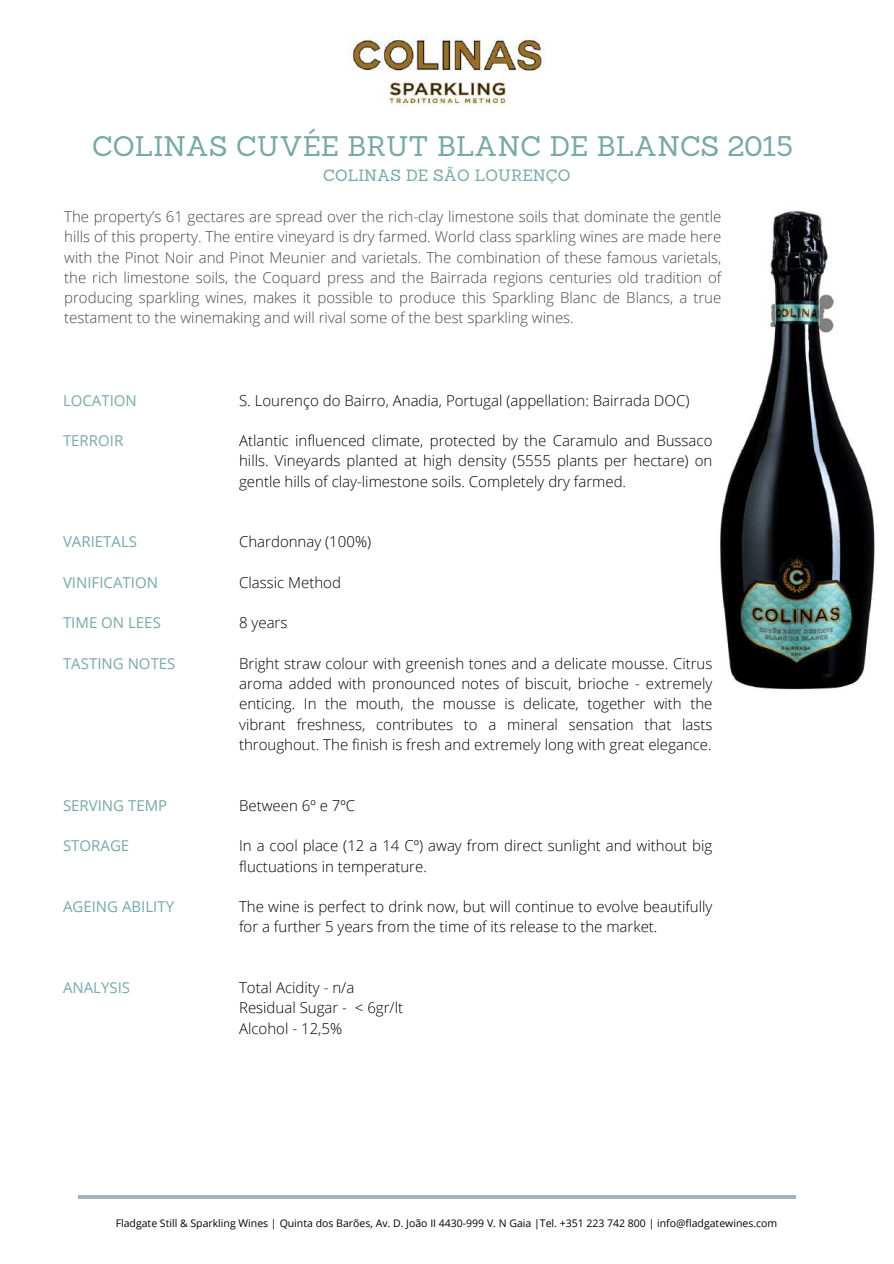
<style>
.page{position:relative;width:894px;height:1264px;background:#fff}
.page>*{position:absolute;margin:0;border:0;box-sizing:border-box;transform-origin:0 0}
.t1{font:27.6px "Sanchez";color:#78a8a8}
.t2{font:15.9px "Sanchez";color:#78a8a8}
.t3{font:300 15px/20.2px "Open Sans";color:#000}
.t4{font:300 15px/20.2px "Open Sans";color:#47474a;text-align:justify}
.t5{font:15px "Open Sans";color:#78a8a8}
.t6{font:10.5px "Open Sans";color:#000}
</style>
<div class="page">
<hr style="left:79px;top:1195px;width:716px;height:3px;background:#a3b2bf">
<img style="left:348px;top:35px;width:196px;height:71px">
<img style="left:720px;top:210px;width:155px;height:480px">
<h1 class="t1" style="left:92px;top:128px;width:701px">COLINAS CUVÉE BRUT BLANC DE BLANCS 2015</h1>
<p class="t2" style="left:323px;top:165px;width:249px">COLINAS DE SÃO LOURENÇO</p>
<p class="t4" style="left:64px;top:206px;width:658px">The property’s 61 gectares are spread over the rich-clay limestone soils that dominate the gentle hills of this property. The entire vineyard is dry farmed. World class sparkling wines are made here with the Pinot Noir and Pinot Meunier and varietals. The combination of these famous varietals, the rich limestone soils, the Coquard press and the Bairrada regions centuries old tradition of producing sparkling wines, makes it possible to produce this Sparkling Blanc de Blancs, a true testament to the winemaking and will rival some of the best sparkling wines.</p>
<p class="t5" style="left:63px;top:389px;width:75px">LOCATION</p>
<p class="t5" style="left:63px;top:430px;width:62px">TERROIR</p>
<p class="t3" style="left:239px;top:389px;width:451px">S. Lourenço do Bairro, Anadia, Portugal (appellation: Bairrada DOC)</p>
<p class="t3" style="left:239px;top:430px;width:474px;text-align:justify">Atlantic influenced climate, protected by the Caramulo and Bussaco hills. Vineyards planted at high density (5555 plants per hectare) on gentle hills of clay-limestone soils. Completely dry farmed.</p>
<p class="t5" style="left:63px;top:531px;width:75px">VARIETALS</p>
<p class="t5" style="left:63px;top:572px;width:96px">VINIFICATION</p>
<p class="t5" style="left:63px;top:612px;width:99px">TIME ON LEES</p>
<p class="t5" style="left:63px;top:653px;width:114px">TASTING NOTES</p>
<p class="t3" style="left:239px;top:531px;width:133px">Chardonnay (100%)</p>
<p class="t3" style="left:239px;top:572px;width:103px">Classic Method</p>
<p class="t3" style="left:239px;top:612px;width:50px">8 years</p>
<p class="t3" style="left:239px;top:653px;width:474px;text-align:justify">Bright straw colour with greenish tones and a delicate mousse. Citrus aroma added with pronounced notes of biscuit, brioche - extremely enticing. In the mouth, the mousse is delicate, together with the vibrant freshness, contributes to a mineral sensation that lasts throughout. The finish is fresh and extremely long with great elegance.</p>
<p class="t5" style="left:63px;top:794px;width:106px">SERVING TEMP</p>
<p class="t5" style="left:63px;top:835px;width:68px">STORAGE</p>
<p class="t5" style="left:63px;top:896px;width:113px">AGEING ABILITY</p>
<p class="t3" style="left:239px;top:794px;width:117px">Between 6º e 7ºC</p>
<p class="t3" style="left:239px;top:835px;width:474px">In a cool place (12 a 14 Cº) away from direct sunlight and without big fluctuations in temperature.</p>
<p class="t3" style="left:239px;top:896px;width:474px">The wine is perfect to drink now, but will continue to evolve beautifully for a further 5 years from the time of its release to the market.</p>
<p class="t5" style="left:63px;top:977px;width:69px">ANALYSIS</p>
<p class="t3" style="left:239px;top:977px;width:165px">Total Acidity - n/a<br>Residual Sugar - &lt; 6gr/lt<br>Alcohol - 12,5%</p>
<p class="t6" style="left:116px;top:1215px;width:663px">Fladgate Still &amp; Sparkling Wines | Quinta dos Barões, Av. D. João II 4430-999 V. N Gaia |Tel. +351 223 742 800 | info@fladgatewines.com</p>
</div>
